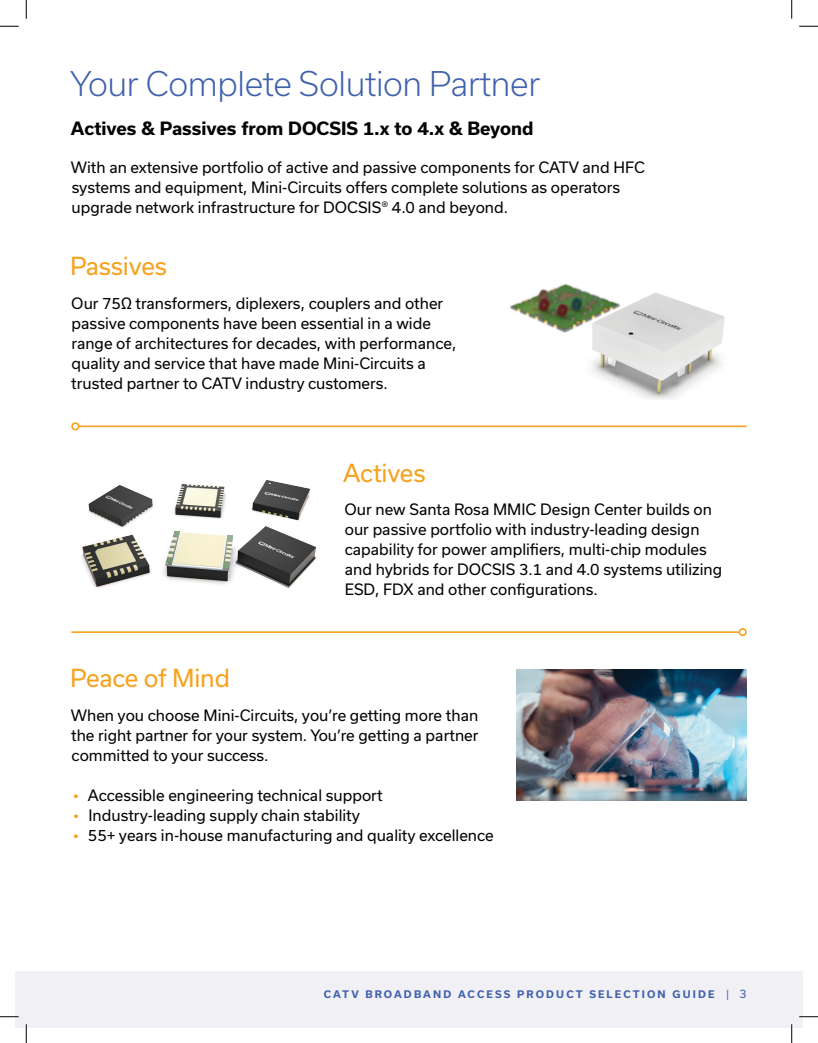
<style>
.page{position:relative;width:818px;height:1043px;background:#fff}
.page>*{position:absolute;margin:0;border:0;box-sizing:border-box;transform-origin:0 0}
.t1{font:300 32.5px "Usual";letter-spacing:-.01em;color:#4061ad}
.t2{font:23.75px "Usual";letter-spacing:-.01em;color:#f6a21e}
.t3{font:700 17.5px "Usual";color:#020304}
.t4{font:15px/20px "Usual";color:#020304}
.t5{font:11.25px "Usual";color:#4061ad}
.Body_Copy{font:700 10px "Usual";letter-spacing:.215em;color:#4061ad}
.s1{color:#f6a21e}
.s2{font-weight:400}
</style>
<div class="page">
<div style="left:15px;top:971px;width:787px;height:57px;background:#f1f0f5"></div>
<img style="left:516px;top:669px;width:230px;height:131px">
<img style="left:510px;top:283px;width:215px;height:117px">
<img style="left:81px;top:480px;width:236px;height:108px">
<hr style="left:79px;top:425px;width:667px;height:2px;background:#f6a21e">
<div style="left:71px;top:422px;width:8px;height:8px;border:2px solid #f6a21e;border-radius:50%"></div>
<hr style="left:71px;top:631px;width:668px;height:2px;background:#f6a21e">
<div style="left:738px;top:628px;width:8px;height:8px;border:2px solid #f6a21e;border-radius:50%"></div>
<svg style="left:0;top:25px;width:19px;height:2px"></svg>
<svg style="left:799px;top:25px;width:19px;height:2px"></svg>
<svg style="left:0;top:1016px;width:19px;height:1px"></svg>
<svg style="left:799px;top:1015px;width:19px;height:2px"></svg>
<svg style="left:25px;top:0;width:2px;height:19px"></svg>
<svg style="left:25px;top:1024px;width:2px;height:18px"></svg>
<svg style="left:791px;top:0;width:1px;height:19px"></svg>
<svg style="left:791px;top:1024px;width:1px;height:18px"></svg>
<p class="t1" style="left:70px;top:65px;width:472px">Your Complete Solution Partner</p>
<p class="t3" style="left:71px;top:118px;width:464px">Actives &amp; Passives from DOCSIS 1.x to 4.x &amp; Beyond</p>
<p class="t4" style="left:71px;top:157px;width:575px">With an extensive portfolio of active and passive components for CATV and HFC systems and equipment, Mini-Circuits offers complete solutions as operators upgrade network infrastructure for DOCSIS® 4.0 and beyond.</p>
<p class="t2" style="left:70px;top:253px;width:98px">Passives</p>
<p class="t4" style="left:71px;top:293px;width:386px">Our 75Ω transformers, diplexers, couplers and other passive components have been essential in a wide range of architectures for decades, with performance, quality and service that have made Mini-Circuits a trusted partner to CATV industry customers.</p>
<p class="t2" style="left:343px;top:459px;width:84px">Actives</p>
<p class="t2" style="left:70px;top:664px;width:161px">Peace of Mind</p>
<p class="t4" style="left:344px;top:499px;width:379px">Our new Santa Rosa MMIC Design Center builds on our passive portfolio with industry-leading design capability for power amplifiers, multi-chip modules and hybrids for DOCSIS 3.1 and 4.0 systems utilizing ESD, FDX and other configurations.</p>
<p class="t4" style="left:71px;top:705px;width:409px;text-align:justify">When you choose Mini-Circuits, you’re getting more than the right partner for your system. You’re getting a partner committed to your success.</p>
<p class="t4" style="left:73px;top:785px;width:311px"><span class="s1">•</span> Accessible engineering technical support</p>
<p class="t4" style="left:73px;top:805px;width:288px"><span class="s1">•</span> Industry-leading supply chain stability</p>
<p class="t4" style="left:73px;top:825px;width:422px"><span class="s1">•</span> 55+ years in-house manufacturing and quality excellence</p>
<p class="Body_Copy" style="left:324px;top:988px;width:407px">CATV BROADBAND ACCESS PRODUCT SELECTION GUIDE <span class="s2">|</span></p>
<p class="t5" style="left:739px;top:987px;width:9px">3</p>
</div>
